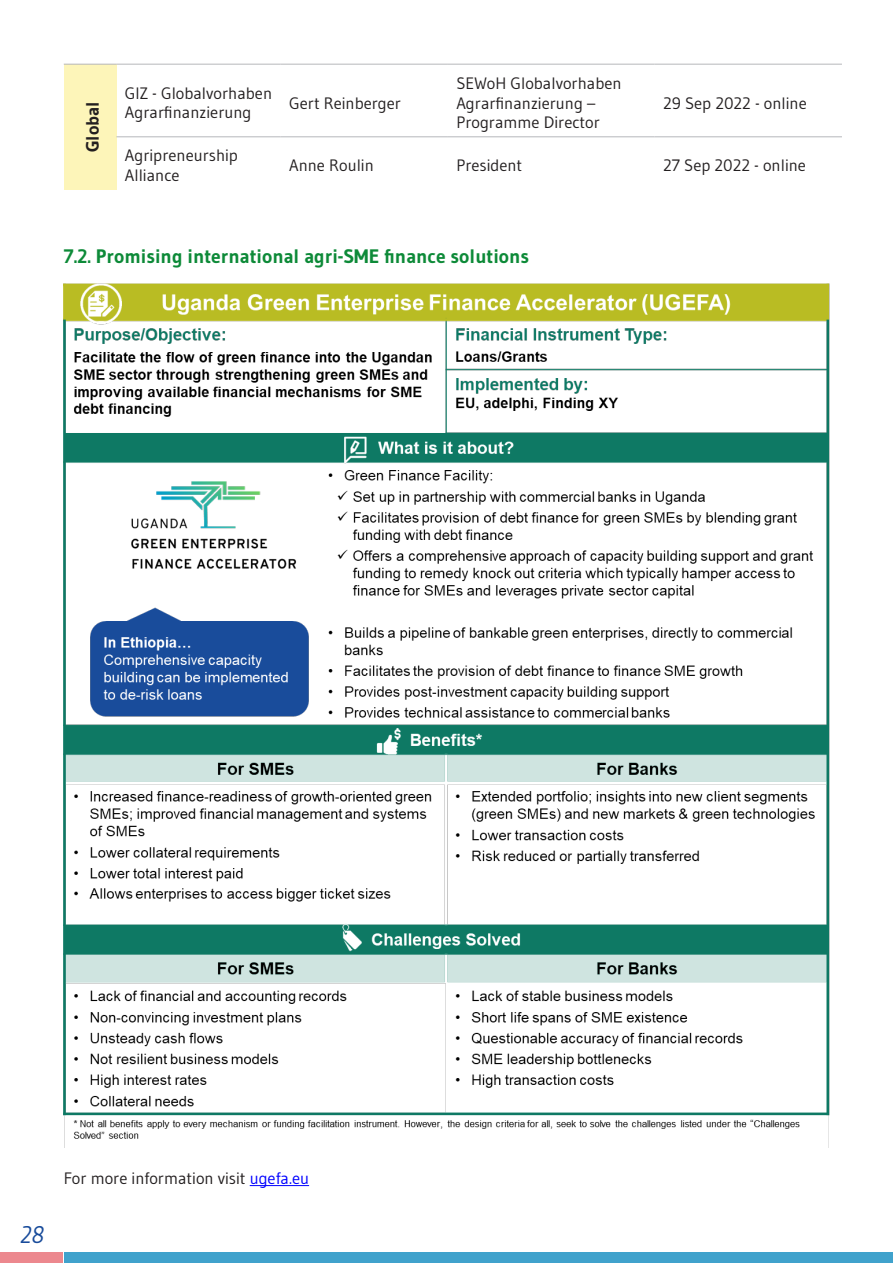
<style>
.page{position:relative;width:893px;height:1263px;background:#fff}
.page>*{position:absolute;margin:0;border:0;box-sizing:border-box;transform-origin:0 0}
.t1{font:italic 24px "Gudea";color:#194c9b}
.Heading_2{font:700 19.5px "Gudea";color:#0d8a38}
.t2{font:700 18px "Gudea";color:#231f20}
.t3{font:16.5px/19.8px "Gudea";color:#231f20}
.s1{color:#00f}
</style>
<div class="page">
<div style="left:64px;top:1252px;width:829px;height:11px;background:#40a2cc"></div>
<div style="left:0;top:1252px;width:62px;height:11px;background:#ec888e"></div>
<hr style="left:250px;top:1185px;width:59px;height:1px;background:#00f">
<div style="left:64px;top:64px;width:52px;height:126px;background:#fdf5b9"></div>
<hr style="left:64px;top:64px;width:52px;height:1px;background:#b6b7bb">
<hr style="left:116px;top:64px;width:165px;height:1px;background:#b6b7bb">
<hr style="left:281px;top:64px;width:167px;height:1px;background:#b6b7bb">
<hr style="left:448px;top:64px;width:207px;height:1px;background:#b6b7bb">
<hr style="left:655px;top:64px;width:187px;height:1px;background:#b6b7bb">
<hr style="left:116px;top:136px;width:165px;height:1px;background:#b6b7bb">
<hr style="left:281px;top:136px;width:167px;height:1px;background:#b6b7bb">
<hr style="left:448px;top:136px;width:207px;height:1px;background:#b6b7bb">
<hr style="left:655px;top:136px;width:187px;height:1px;background:#b6b7bb">
<img style="left:64px;top:283px;width:766px;height:864px">
<p class="t2" style="left:81px;top:152px;width:52px;rotate:-90deg">Global</p>
<p class="t3" style="left:125px;top:83px;width:149px">GIZ - Globalvorhaben<br>Agrarfinanzierung</p>
<p class="t3" style="left:289px;top:93px;width:113px">Gert Reinberger</p>
<p class="t3" style="left:456px;top:73px;width:167px">SEWoH Globalvorhaben<br>Agrarfinanzierung –<br>Programme Director</p>
<p class="t3" style="left:663px;top:93px;width:145px">29 Sep 2022 - online</p>
<p class="t3" style="left:125px;top:145px;width:115px">Agripreneurship<br>Alliance</p>
<p class="t3" style="left:289px;top:155px;width:86px">Anne Roulin</p>
<p class="t3" style="left:456px;top:155px;width:67px">President</p>
<p class="t3" style="left:663px;top:155px;width:144px">27 Sep 2022 - online</p>
<p class="Heading_2" style="left:64px;top:244px;width:467px">7.2. Promising international agri-SME finance solutions</p>
<h1 class="t1" style="left:20px;top:1219px;width:25px">28</h1>
<p class="t3" style="left:64px;top:1168px;width:247px">For more information visit <span class="s1">ugefa.eu</span></p>
</div>
